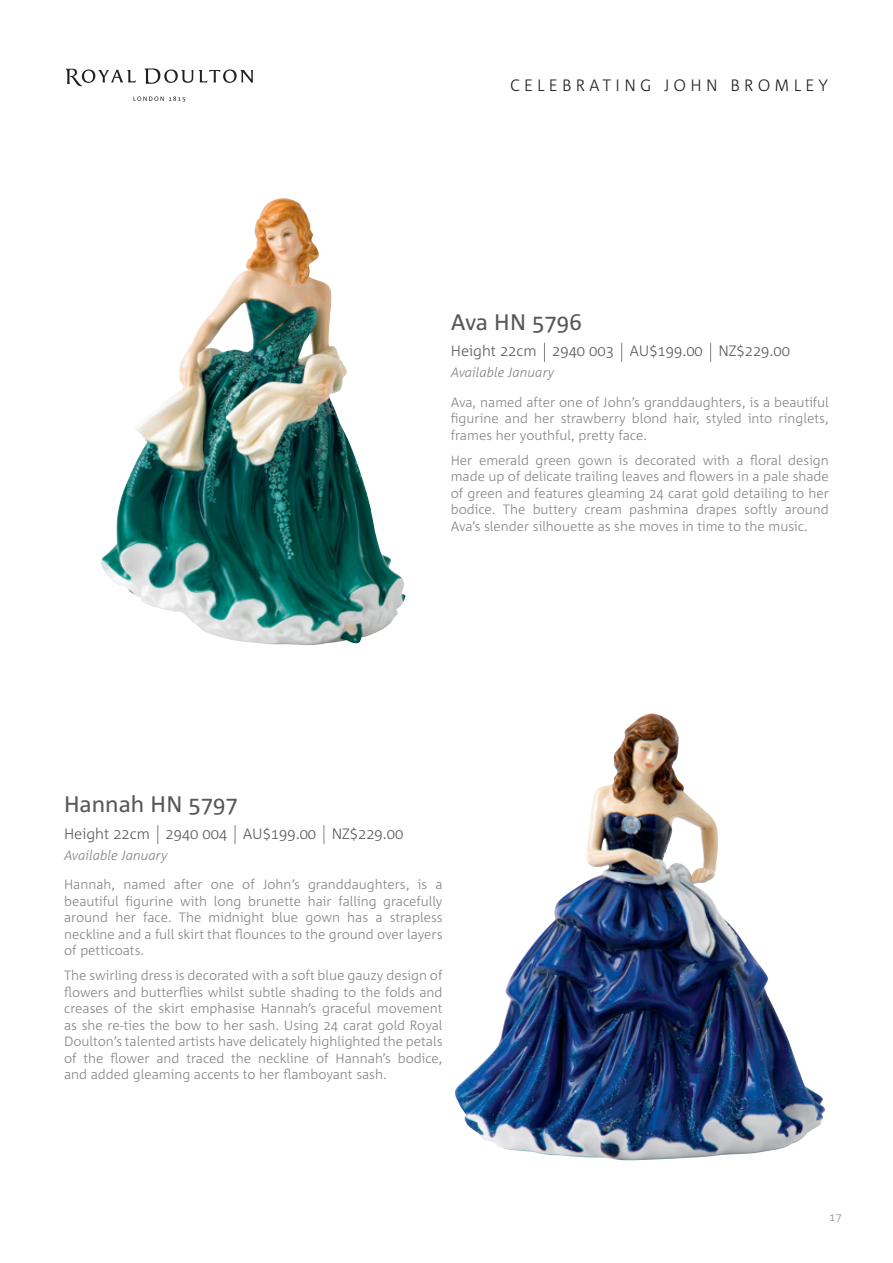
<style>
.page{position:relative;width:893px;height:1263px;background:#fff}
.page>*{position:absolute;margin:0;border:0;box-sizing:border-box;transform-origin:0 0}
.t1{font:22.5px "Corpid";color:#57585a}
.t2{font:300 16.5px "Corpid";letter-spacing:.25em;color:#231f20}
.t3{font:300 15px "Corpid";color:#57585a}
.t4{font:300 13.5px/16.5px "Corpid";color:#808285;text-align:justify}
.t5{font:italic 300 13.5px "Corpid";color:#808285}
</style>
<div class="page">
<svg style="left:144px;top:68px;width:49px;height:16px"></svg>
<svg style="left:199px;top:70px;width:54px;height:13px"></svg>
<svg style="left:66px;top:69px;width:70px;height:17px"></svg>
<svg style="left:134px;top:96px;width:51px;height:6px"></svg>
<svg style="left:544px;top:343px;width:1px;height:19px"></svg>
<svg style="left:621px;top:343px;width:1px;height:19px"></svg>
<svg style="left:710px;top:343px;width:1px;height:19px"></svg>
<svg style="left:158px;top:825px;width:1px;height:19px"></svg>
<svg style="left:235px;top:825px;width:1px;height:19px"></svg>
<svg style="left:324px;top:825px;width:1px;height:19px"></svg>
<img style="left:455px;top:713px;width:370px;height:447px">
<img style="left:101px;top:202px;width:305px;height:443px">
<p class="t2" style="left:510px;top:77px;width:319px">CELEBRATING JOHN BROMLEY</p>
<h1 class="t1" style="left:451px;top:310px;width:132px">Ava HN 5796</h1>
<p class="t3" style="left:451px;top:343px;width:341px">Height 22cm 2940 003 AU$199.00 NZ$229.00</p>
<p class="t5" style="left:451px;top:365px;width:105px">Available January</p>
<p class="t4" style="left:451px;top:394px;width:380px">Ava, named after one of John’s granddaughters, is a beautiful figurine and her strawberry blond hair, styled into ringlets, frames her youthful, pretty face.</p>
<p class="t4" style="left:451px;top:452px;width:380px">Her emerald green gown is decorated with a floral design made up of delicate trailing leaves and flowers in a pale shade of green and features gleaming 24 carat gold detailing to her bodice. The buttery cream pashmina drapes softly around Ava’s slender silhouette as she moves in time to the music.</p>
<h1 class="t1" style="left:64px;top:792px;width:175px">Hannah HN 5797</h1>
<p class="t3" style="left:64px;top:825px;width:341px">Height 22cm 2940 004 AU$199.00 NZ$229.00</p>
<p class="t5" style="left:64px;top:848px;width:105px">Available January</p>
<p class="t4" style="left:64px;top:876px;width:380px">Hannah, named after one of John’s granddaughters, is a beautiful figurine with long brunette hair falling gracefully around her face. The midnight blue gown has a strapless neckline and a full skirt that flounces to the ground over layers of petticoats.</p>
<p class="t4" style="left:64px;top:967px;width:380px">The swirling dress is decorated with a soft blue gauzy design of flowers and butterflies whilst subtle shading to the folds and creases of the skirt emphasise Hannah’s graceful movement as she re-ties the bow to her sash. Using 24 carat gold Royal Doulton’s talented artists have delicately highlighted the petals of the flower and traced the neckline of Hannah’s bodice, and added gleaming accents to her flamboyant sash.</p>
</div>
